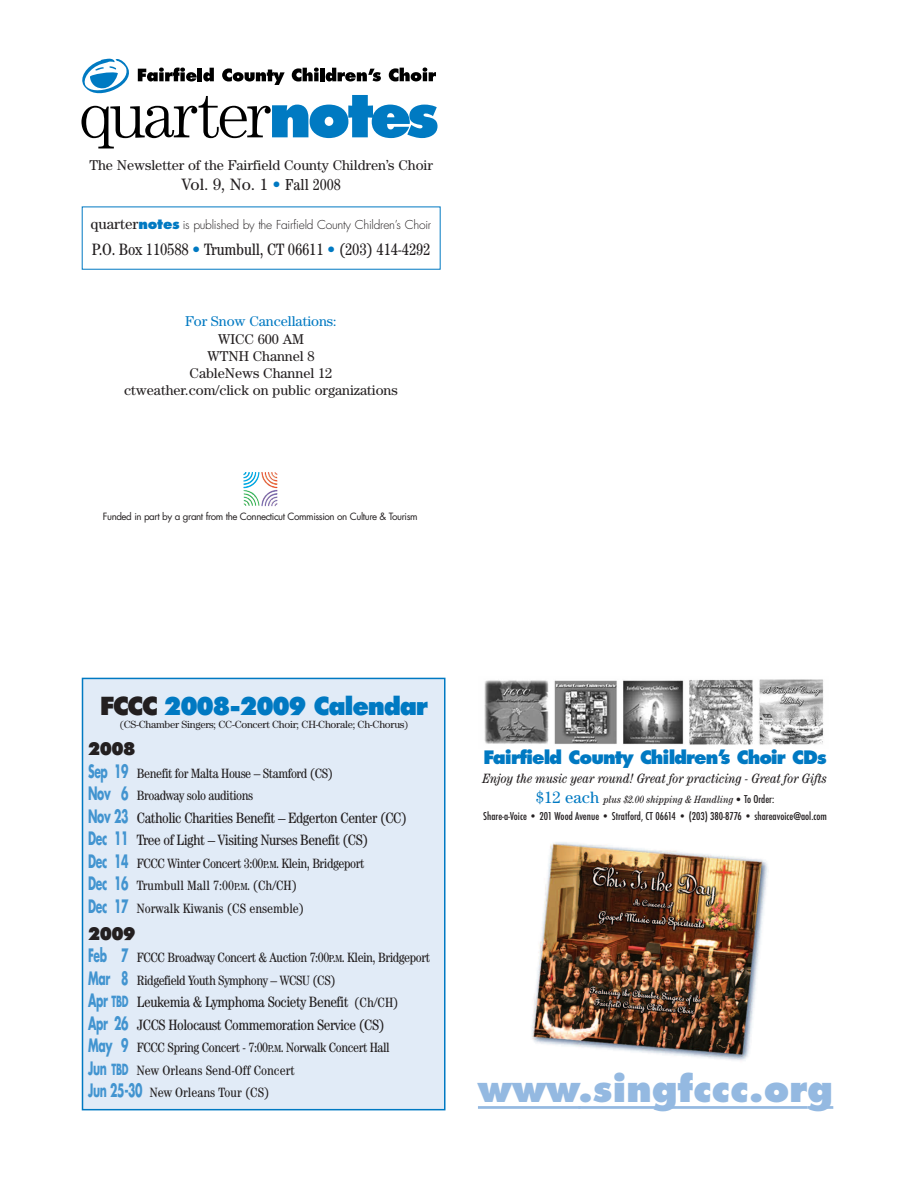
<style>
.page{position:relative;width:918px;height:1188px;background:#fff}
.page>*{position:absolute;margin:0;border:0;box-sizing:border-box;transform-origin:0 0}
.t1{font:800 36px "Futura";color:#94b9e1}
.t2{font:900 25.5px "Futura BT";letter-spacing:-.05em;color:#0079c2}
.t3{font:800 18px "Futura";letter-spacing:-.05em;color:#0079c2}
.t4{font:900 18px "Futura BT";letter-spacing:-.035em;color:#231f20}
.t5{font:condensed 16.5px "Century";letter-spacing:-.015em;color:#231f20}
.t6{font:16.5px "Century";color:#231f20}
.t7{font:condensed 15px/22.5px "Century";letter-spacing:-.03em;color:#231f20}
.t8{font:14.25px/17.1px "Century";letter-spacing:-.005em;color:#231f20;text-align:center}
.t9{font:14.25px "Century";letter-spacing:-.005em;color:#0079c2}
.t10{font:condensed 13.5px/22.5px "Century";letter-spacing:-.03em;color:#231f20}
.t11{font:condensed 13.5px/22.5px "Century";color:#231f20}
.t12{font:italic condensed 13.5px "Century";letter-spacing:-.005em;color:#231f20}
.t13{font:300 12px "Futura";letter-spacing:-.02em;color:#231f20}
.t14{font:500 condensed 10.5px "Futura";color:#231f20}
.t15{font:10.5px "Century";letter-spacing:-.025em;color:#231f20}
.t16{font:italic condensed 10.5px "Century";letter-spacing:-.005em;color:#231f20}
.t17{font:9.75px "Futura";letter-spacing:-.045em;color:#231f20}
.s1{color:#0079c2}
.s2{font-stretch:condensed;font-size:15.9px}
.s3{font-family:"Century";font-weight:400;font-size:15px}
.s4{font-weight:800;font-size:13.5px;color:#0079c2}
.s5{color:#231f20}
.s6{font-family:"Futura";font-weight:700;font-stretch:normal;font-size:18px;color:#4294d0}
.s7{font-size:10.2px}
.s8{font-family:"Futura";font-weight:700;font-stretch:normal;color:#4294d0}
.s9{font-size:13.5px}
.s10{font-family:"Futura";font-weight:700;font-stretch:normal;font-size:15px;color:#4294d0}
.s11{font-style:normal;font-stretch:normal;font-size:16.5px;color:#0079c2}
.s12{font-family:"Futura";font-weight:500;font-style:normal}
</style>
<div class="page">
<img style="left:531px;top:842px;width:237px;height:219px">
<hr style="left:478px;top:1106px;width:102px;height:3px;background:#94b9e1">
<hr style="left:578px;top:1106px;width:229px;height:3px;background:#94b9e1">
<hr style="left:807px;top:1106px;width:26px;height:3px;background:#94b9e1">
<img style="left:484px;top:679px;width:340px;height:66px">
<img style="left:243px;top:472px;width:34px;height:34px">
<svg style="left:81px;top:58px;width:357px;height:90px"></svg>
<div style="left:82px;top:678px;width:363px;height:432px;background:#e1ebf7"></div>
<div style="left:82px;top:678px;width:364px;height:432px;border:2px solid #0079c2"></div>
<p class="t8" style="left:89px;top:158px;width:345px">The Newsletter of the Fairfield County Children’s Choir</p>
<p class="t6" style="left:181px;top:178px;width:161px">Vol. 9, No. 1 <span class="s1">•</span> <span class="s2">Fall 2008</span></p>
<p class="t13" style="left:91px;top:219px;width:342px"><span class="s3">quarter</span><span class="s4">notes</span> is published by the Fairfield County Children’s Choir</p>
<p class="t5" style="left:92px;top:243px;width:340px">P.O. Box 110588 <span class="s1">•</span> Trumbull, CT 06611 <span class="s1">•</span> (203) 414-4292</p>
<p class="t9" style="left:185px;top:317px;width:153px">For Snow Cancellations:</p>
<p class="t8" style="left:124px;top:331px;width:275px">WICC 600 AM<br>WTNH Channel 8<br>CableNews Channel 12<br>ctweather.com/click on public organizations</p>
<p class="t17" style="left:103px;top:512px;width:316px">Funded in part by a grant from the Connecticut Commission on Culture &amp; Tourism</p>
<h2 class="t2" style="left:100px;top:695px;width:330px"><span class="s5">FCCC</span> 2008-2009 Calendar</h2>
<p class="t15" style="left:120px;top:721px;width:290px">(CS-Chamber Singers; CC-Concert Choir; CH-Chorale; Ch-Chorus)</p>
<h3 class="t4" style="left:88px;top:741px;width:49px">2008</h3>
<p class="t10" style="left:88px;top:763px;width:247px"><span class="s6">Sep 19</span> Benefit for Malta House – Stamford (CS)<br><span class="s6">Nov 6</span> Broadway solo auditions</p>
<p class="t7" style="left:88px;top:808px;width:320px"><span class="s6">Nov 23</span> Catholic Charities Benefit – Edgerton Center (CC)<br><span class="s6">Dec 11</span> Tree of Light – Visiting Nurses Benefit (CS)</p>
<p class="t11" style="left:88px;top:853px;width:278px"><span class="s6">Dec 14</span> FCCC Winter Concert 3:00<span class="s7">P</span>.<span class="s7">M</span>. Klein, Bridgeport<br><span class="s6">Dec 16</span> Trumbull Mall 7:00<span class="s7">P</span>.<span class="s7">M</span>. (Ch/CH)<br><span class="s6">Dec 17</span> Norwalk Kiwanis (CS ensemble)</p>
<h3 class="t4" style="left:88px;top:926px;width:49px">2009</h3>
<p class="t10" style="left:88px;top:947px;width:343px"><span class="s6">Feb 7</span> FCCC Broadway Concert &amp; Auction 7:00<span class="s7">P</span>.<span class="s7">M</span>. Klein, Bridgeport<br><span class="s6">Mar 8</span> Ridgefield Youth Symphony – WCSU (CS)</p>
<p class="t7" style="left:88px;top:992px;width:312px"><span class="s6">Apr</span> <span class="s8">TBD</span> Leukemia &amp; Lymphoma Society Benefit <span class="s9">(Ch/CH)<br></span><span class="s6">Apr 26</span> JCCS Holocaust Commemoration Service (CS)</p>
<p class="t10" style="left:88px;top:1037px;width:303px"><span class="s6">May 9</span> FCCC Spring Concert - 7:00<span class="s7">P</span>.<span class="s7">M</span>. Norwalk Concert Hall<br><span class="s6">Jun</span> <span class="s10">TBD</span> New Orleans Send-Off Concert<br><span class="s6">Jun 25-30</span> New Orleans Tour (CS)</p>
<h3 class="t3" style="left:484px;top:750px;width:345px">Fairfield County Children’s Choir CDs</h3>
<p class="t12" style="left:483px;top:774px;width:346px">Enjoy the music year round! Great for practicing - Great for Gifts</p>
<p class="t16" style="left:536px;top:796px;width:240px"><span class="s11">$12 each</span> plus $2.00 shipping &amp; Handling • <span class="s12">To Order:</span></p>
<p class="t14" style="left:483px;top:810px;width:345px">Share-a-Voice • 201 Wood Avenue • Stratford, CT 06614 • (203) 380-8776 • shareavoice@aol.com</p>
<h1 class="t1" style="left:478px;top:1073px;width:357px">www.singfccc.org</h1>
</div>
